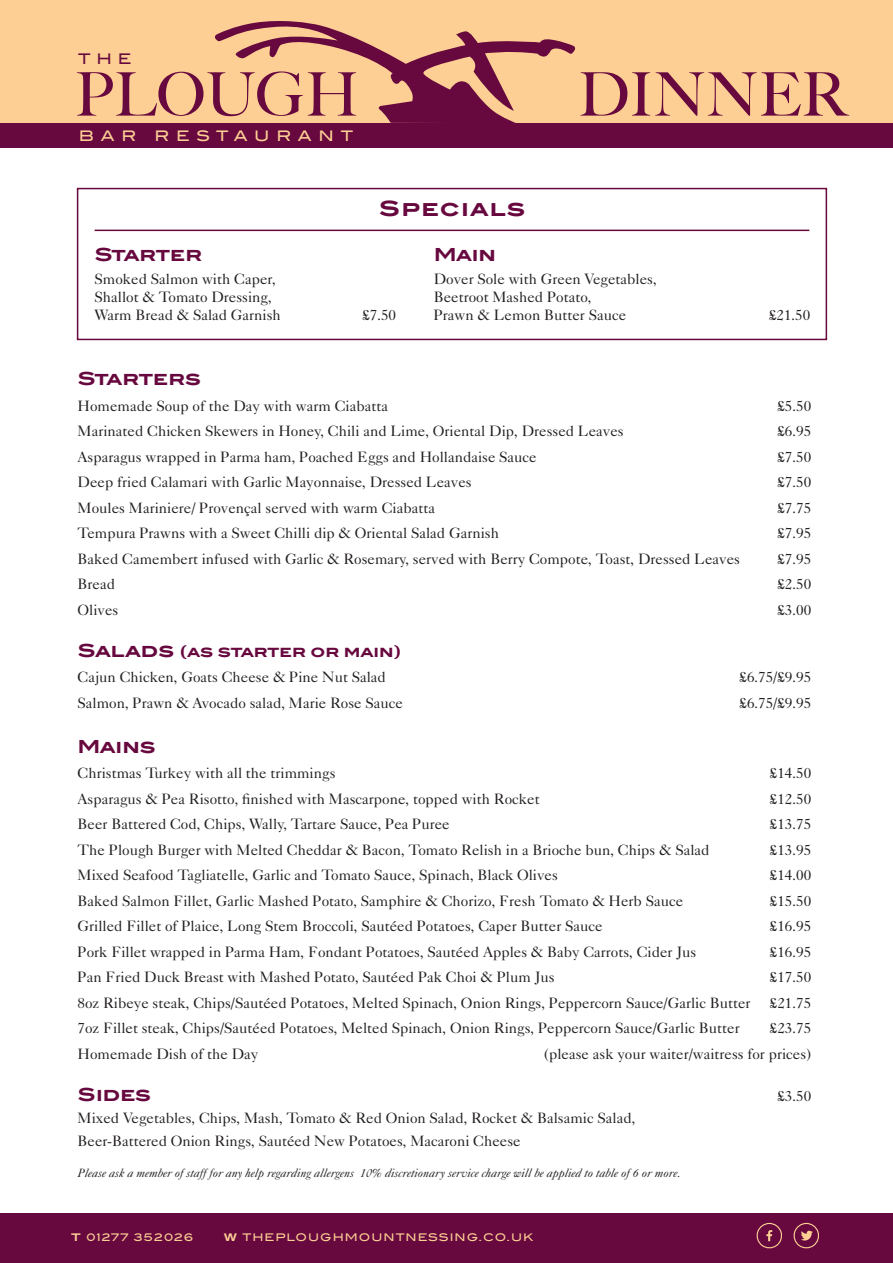
<style>
.page{position:relative;width:893px;height:1263px;background:#fff}
.page>*{position:absolute;margin:0;border:0;box-sizing:border-box;transform-origin:0 0}
.t1{font:500 60.15px "Big Caslon";color:#67093e}
.t2{font:700 21px "Blair ITC";letter-spacing:.05em;color:#67083e}
.t3{font:700 18px "Blair ITC";letter-spacing:-.01em;color:#67083e}
.t4{font:15px/18px "Caslon Five Forty";color:#231f20}
.t5{font:700 15px "Blair ITC";letter-spacing:-.01em;color:#67083e}
.t6{font:500 14.55px "Blair ITC";letter-spacing:.465em;color:#fdcf94}
.t7{font:500 14.55px "Blair ITC";color:#67093e}
.t8{font:italic 12px "Caslon Five Forty";color:#231f20}
.t9{font:500 10.5px "Blair ITC";letter-spacing:.1em;color:#fdcf94}
.s1{font-size:18px}
.s2{font-weight:700}
</style>
<div class="page">
<div style="left:0;top:0;width:893px;height:130px;background:#fdcf94"></div>
<div style="left:0;top:123px;width:893px;height:25px;background:#67093e"></div>
<div style="left:0;top:1213px;width:893px;height:50px;background:#67093e"></div>
<svg style="left:215px;top:21px;width:361px;height:102px"></svg>
<svg style="left:756px;top:1223px;width:26px;height:26px"></svg>
<svg style="left:793px;top:1223px;width:26px;height:26px"></svg>
<div style="left:77px;top:188px;width:750px;height:152px;border:2px solid #67083e"></div>
<hr style="left:95px;top:230px;width:714px;height:1px;background:#67083e">
<p class="t7" style="left:78px;top:50px;width:55px">THE</p>
<h1 class="t1" style="left:75px;top:45px;width:286px">PLOUGH</h1>
<h1 class="t1" style="left:578px;top:45px;width:271px">DINNER</h1>
<p class="t6" style="left:79px;top:127px;width:59px">BAR</p>
<p class="t6" style="left:155px;top:127px;width:200px">RESTAURANT</p>
<p class="t3" style="left:95px;top:243px;width:109px">Starter</p>
<p class="t4" style="left:95px;top:269px;width:188px">Smoked Salmon with Caper,<br>Shallot &amp; Tomato Dressing,<br>Warm Bread &amp; Salad Garnish</p>
<h2 class="t2" style="left:379px;top:195px;width:148px">Specials</h2>
<p class="t4" style="left:362px;top:305px;width:35px">£7.50</p>
<p class="t3" style="left:434px;top:243px;width:64px">Main</p>
<p class="t4" style="left:434px;top:269px;width:225px">Dover Sole with Green Vegetables,<br>Beetroot Mashed Potato,<br>Prawn &amp; Lemon Butter Sauce</p>
<p class="t4" style="left:769px;top:305px;width:43px">£21.50</p>
<p class="t3" style="left:78px;top:367px;width:125px">Starters</p>
<p class="t4" style="left:78px;top:396px;width:312px">Homemade Soup of the Day with warm Ciabatta</p>
<p class="t4" style="left:777px;top:396px;width:35px">£5.50</p>
<p class="t4" style="left:78px;top:422px;width:548px">Marinated Chicken Skewers in Honey, Chili and Lime, Oriental Dip, Dressed Leaves</p>
<p class="t4" style="left:777px;top:422px;width:35px">£6.95</p>
<p class="t4" style="left:78px;top:447px;width:461px">Asparagus wrapped in Parma ham, Poached Eggs and Hollandaise Sauce</p>
<p class="t4" style="left:777px;top:447px;width:35px">£7.50</p>
<p class="t4" style="left:78px;top:473px;width:396px">Deep fried Calamari with Garlic Mayonnaise, Dressed Leaves</p>
<p class="t4" style="left:777px;top:473px;width:35px">£7.50</p>
<p class="t4" style="left:78px;top:498px;width:359px">Moules Mariniere/ Provençal served with warm Ciabatta</p>
<p class="t4" style="left:777px;top:498px;width:35px">£7.75</p>
<p class="t4" style="left:78px;top:524px;width:423px">Tempura Prawns with a Sweet Chilli dip &amp; Oriental Salad Garnish</p>
<p class="t4" style="left:777px;top:524px;width:35px">£7.95</p>
<p class="t4" style="left:78px;top:549px;width:664px">Baked Camembert infused with Garlic &amp; Rosemary, served with Berry Compote, Toast, Dressed Leaves</p>
<p class="t4" style="left:777px;top:549px;width:35px">£7.95</p>
<p class="t4" style="left:78px;top:575px;width:39px">Bread</p>
<p class="t4" style="left:777px;top:575px;width:35px">£2.50</p>
<p class="t4" style="left:78px;top:600px;width:42px">Olives</p>
<p class="t4" style="left:777px;top:600px;width:35px">£3.00</p>
<p class="t5" style="left:78px;top:642px;width:325px"><span class="s1">Salads</span> (as starter or main)</p>
<p class="t4" style="left:78px;top:668px;width:310px">Cajun Chicken, Goats Cheese &amp; Pine Nut Salad</p>
<p class="t4" style="left:739px;top:668px;width:73px">£6.75/£9.95</p>
<p class="t4" style="left:78px;top:693px;width:327px">Salmon, Prawn &amp; Avocado salad, Marie Rose Sauce</p>
<p class="t4" style="left:739px;top:693px;width:73px">£6.75/£9.95</p>
<p class="t3" style="left:78px;top:735px;width:80px">Mains</p>
<p class="t4" style="left:78px;top:764px;width:259px">Christmas Turkey with all the trimmings</p>
<p class="t4" style="left:770px;top:764px;width:43px">£14.50</p>
<p class="t4" style="left:78px;top:789px;width:464px">Asparagus &amp; Pea Risotto, finished with Mascarpone, topped with Rocket</p>
<p class="t4" style="left:770px;top:789px;width:43px">£12.50</p>
<p class="t4" style="left:78px;top:815px;width:374px">Beer Battered Cod, Chips, Wally, Tartare Sauce, Pea Puree</p>
<p class="t4" style="left:770px;top:815px;width:43px">£13.75</p>
<p class="t4" style="left:78px;top:840px;width:633px">The Plough Burger with Melted Cheddar &amp; Bacon, Tomato Relish in a Brioche bun, Chips &amp; Salad</p>
<p class="t4" style="left:770px;top:840px;width:43px">£13.95</p>
<p class="t4" style="left:78px;top:866px;width:482px">Mixed Seafood Tagliatelle, Garlic and Tomato Sauce, Spinach, Black Olives</p>
<p class="t4" style="left:770px;top:866px;width:43px">£14.00</p>
<p class="t4" style="left:78px;top:891px;width:607px">Baked Salmon Fillet, Garlic Mashed Potato, Samphire &amp; Chorizo, Fresh Tomato &amp; Herb Sauce</p>
<p class="t4" style="left:770px;top:891px;width:43px">£15.50</p>
<p class="t4" style="left:78px;top:917px;width:526px">Grilled Fillet of Plaice, Long Stem Broccoli, Sautéed Potatoes, Caper Butter Sauce</p>
<p class="t4" style="left:770px;top:917px;width:43px">£16.95</p>
<p class="t4" style="left:78px;top:942px;width:620px">Pork Fillet wrapped in Parma Ham, Fondant Potatoes, Sautéed Apples &amp; Baby Carrots, Cider Jus</p>
<p class="t4" style="left:770px;top:942px;width:43px">£16.95</p>
<p class="t4" style="left:78px;top:968px;width:479px">Pan Fried Duck Breast with Mashed Potato, Sautéed Pak Choi &amp; Plum Jus</p>
<p class="t4" style="left:770px;top:968px;width:43px">£17.50</p>
<p class="t4" style="left:78px;top:993px;width:674px">8oz Ribeye steak, Chips/Sautéed Potatoes, Melted Spinach, Onion Rings, Peppercorn Sauce/Garlic Butter</p>
<p class="t4" style="left:770px;top:993px;width:43px">£21.75</p>
<p class="t4" style="left:78px;top:1019px;width:664px">7oz Fillet steak, Chips/Sautéed Potatoes, Melted Spinach, Onion Rings, Peppercorn Sauce/Garlic Butter</p>
<p class="t4" style="left:770px;top:1019px;width:43px">£23.75</p>
<p class="t4" style="left:78px;top:1044px;width:182px">Homemade Dish of the Day</p>
<p class="t4" style="left:544px;top:1044px;width:269px">(please ask your waiter/waitress for prices)</p>
<p class="t3" style="left:78px;top:1083px;width:75px">Sides</p>
<p class="t4" style="left:777px;top:1086px;width:35px">£3.50</p>
<p class="t4" style="left:78px;top:1106px;width:559px;line-height:22.5px">Mixed Vegetables, Chips, Mash, Tomato &amp; Red Onion Salad, Rocket &amp; Balsamic Salad,<br>Beer-Battered Onion Rings, Sautéed New Potatoes, Macaroni Cheese</p>
<p class="t8" style="left:78px;top:1166px;width:604px">Please ask a member of staff for any help regarding allergens 10% discretionary service charge will be applied to table of 6 or more.</p>
<p class="t9" style="left:71px;top:1231px;width:124px"><span class="s2">T</span> 01277 352026</p>
<p class="t9" style="left:224px;top:1231px;width:311px"><span class="s2">W</span> THEPLOUGHMOUNTNESSING.CO.UK</p>
</div>
